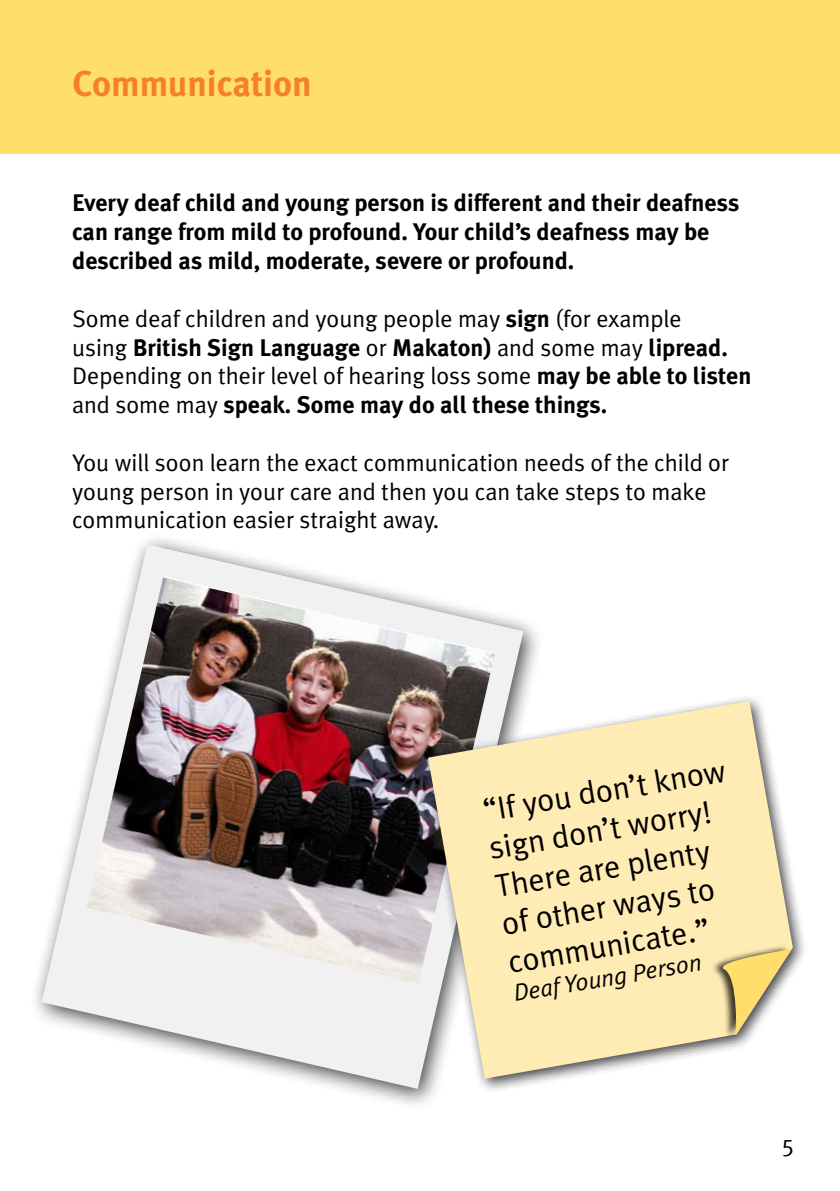
<style>
.page{position:relative;width:840px;height:1191px;background:#fff}
.page>*{position:absolute;margin:0;border:0;box-sizing:border-box;transform-origin:0 0}
.t1{font:700 36px "Meta Plus";color:#f58025}
.t2{font:32px/38.4px "Meta Plus Normal";color:#000}
.t3{font:700 24px/28.8px "Meta Plus";color:#000}
.t4{font:24px/28.8px "Meta Plus Normal";color:#000}
.t5{font:italic 24px "Meta Plus Normal";color:#000}
.s1{font-family:"Meta Plus";font-weight:700}
.s2{font-family:"Meta Plus Normal";font-weight:400}
</style>
<div class="page">
<div style="left:28px;top:531px;width:516px;height:579px;background:#000;opacity:.75"></div>
<svg style="left:42px;top:544px;width:481px;height:545px"></svg>
<img style="left:87px;top:577px;width:407px;height:407px">
<div style="left:0;top:0;width:839px;height:153px;background:#ffde6c"></div>
<div style="left:420px;top:694px;width:388px;height:400px;background:#000;opacity:.75"></div>
<svg style="left:428px;top:701px;width:364px;height:377px;background:#f3e4b9"></svg>
<div style="left:710px;top:944px;width:80px;height:96px;background:#000;opacity:.75"></div>
<svg style="left:710px;top:949px;width:81px;height:85px"></svg>
<h1 class="t1" style="left:72px;top:63px;width:241px">Communication</h1>
<p class="t3" style="left:72px;top:189px;width:668px">Every deaf child and young person is different and their deafness can range from mild to profound. Your child’s deafness may be described as mild, moderate, severe or profound.</p>
<p class="t4" style="left:72px;top:304px;width:610px">Some deaf children and young people may <span class="s1">sign</span> (for example</p>
<p class="t3" style="left:72px;top:333px;width:657px"><span class="s2">using</span> British Sign Language <span class="s2">or</span> Makaton) <span class="s2">and some may</span> lipread.</p>
<p class="t4" style="left:72px;top:361px;width:680px">Depending on their level of hearing loss some <span class="s1">may be able to listen</span></p>
<p class="t3" style="left:72px;top:390px;width:536px"><span class="s2">and some may</span> speak. Some may do all these things.</p>
<p class="t4" style="left:72px;top:448px;width:658px">You will soon learn the exact communication needs of the child or young person in your care and then you can take steps to make communication easier straight away.</p>
<h2 class="t2" style="left:478px;top:792px;width:248px;rotate:-10deg">“If you don’t know sign don’t worry!<br>There are plenty of other ways to communicate.”</h2>
<p class="t5" style="left:511px;top:980px;width:192px;rotate:-10deg">Deaf Young Person</p>
<p class="t4" style="left:781px;top:1128px;width:14px">5</p>
</div>
